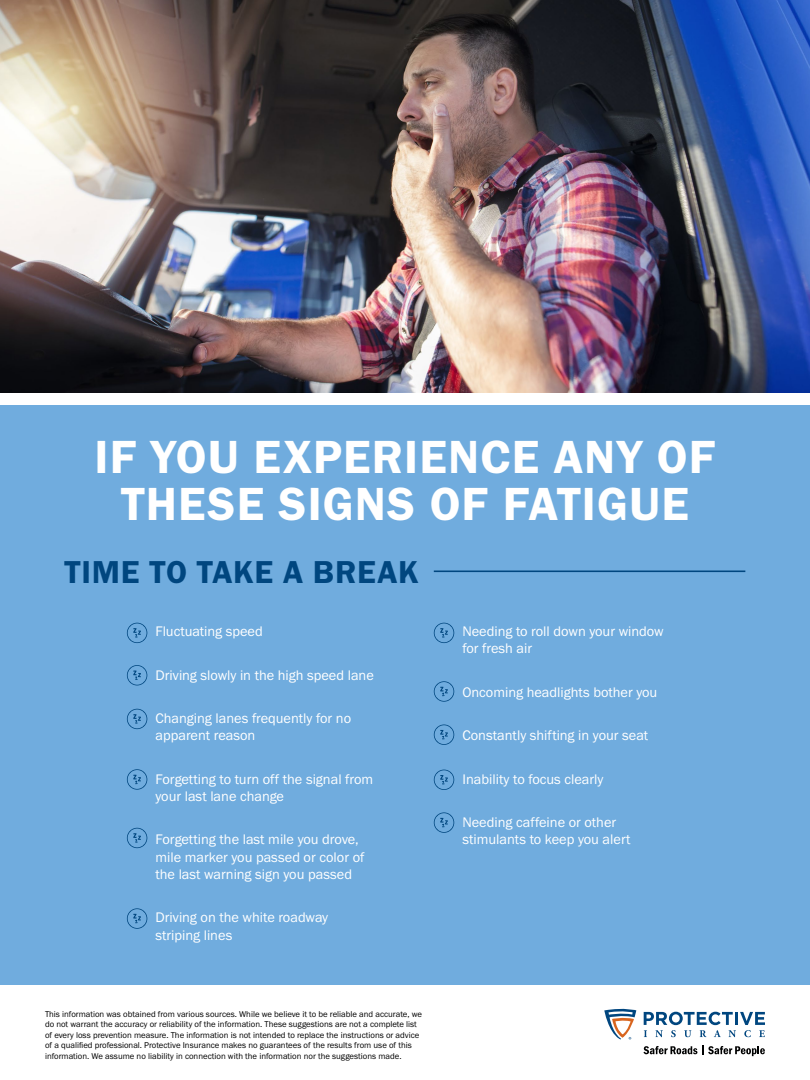
<style>
.page{position:relative;width:810px;height:1080px;background:#fff}
.page>*{position:absolute;margin:0;border:0;box-sizing:border-box;transform-origin:0 0}
.t1{font:48.12px/46.8px "Franklin Gothic URW Dem";letter-spacing:.025em;color:#fff;text-align:center}
.t2{font:32.81px "Franklin Gothic URW Dem";letter-spacing:.025em;color:#00467f}
.t3{font:14.38px/17.2px "Franklin Gothic URW Boo";color:#fff}
.t4{font:8.75px/10.5px "Franklin Gothic URW Boo";color:#000}
</style>
<div class="page">
<div style="left:0;top:405px;width:810px;height:580px;background:#70acde"></div>
<img style="left:0;top:0;width:810px;height:393px">
<svg style="left:644px;top:1045px;width:121px;height:11px"></svg>
<svg style="left:644px;top:1012px;width:121px;height:25px"></svg>
<svg style="left:604px;top:1008px;width:32px;height:32px"></svg>
<hr style="left:434px;top:571px;width:311px;height:1px;background:#00467f">
<svg style="left:127px;top:623px;width:20px;height:20px"></svg>
<svg style="left:127px;top:709px;width:20px;height:20px"></svg>
<svg style="left:127px;top:769px;width:20px;height:21px"></svg>
<svg style="left:127px;top:828px;width:20px;height:20px"></svg>
<svg style="left:127px;top:908px;width:20px;height:21px"></svg>
<svg style="left:434px;top:623px;width:20px;height:20px"></svg>
<svg style="left:434px;top:681px;width:20px;height:21px"></svg>
<svg style="left:434px;top:724px;width:20px;height:21px"></svg>
<svg style="left:434px;top:770px;width:20px;height:20px"></svg>
<svg style="left:434px;top:812px;width:20px;height:21px"></svg>
<svg style="left:127px;top:665px;width:20px;height:20px"></svg>
<h1 class="t1" style="left:95px;top:433px;width:622px">IF YOU EXPERIENCE ANY OF<br>THESE SIGNS OF FATIGUE</h1>
<h2 class="t2" style="left:65px;top:552px;width:356px">TIME TO TAKE A BREAK</h2>
<h3 class="t3" style="left:155px;top:622px;width:109px">Fluctuating speed</h3>
<h3 class="t3" style="left:155px;top:666px;width:220px">Driving slowly in the high speed lane</h3>
<h3 class="t3" style="left:155px;top:709px;width:197px">Changing lanes frequently for no apparent reason</h3>
<h3 class="t3" style="left:155px;top:770px;width:219px">Forgetting to turn off the signal from your last lane change</h3>
<h3 class="t3" style="left:155px;top:831px;width:210px">Forgetting the last mile you drove, mile marker you passed or color of the last warning sign you passed</h3>
<h3 class="t3" style="left:155px;top:909px;width:174px">Driving on the white roadway striping lines</h3>
<p class="t4" style="left:45px;top:1009px;width:378px">This information was obtained from various sources. While we believe it to be reliable and accurate, we do not warrant the accuracy or reliability of the information. These suggestions are not a complete list of every loss prevention measure. The information is not intended to replace the instructions or advice of a qualified professional. Protective Insurance makes no guarantees of the results from use of this information. We assume no liability in connection with the information nor the suggestions made.</p>
<h3 class="t3" style="left:462px;top:622px;width:203px">Needing to roll down your window for fresh air</h3>
<h3 class="t3" style="left:462px;top:683px;width:196px">Oncoming headlights bother you</h3>
<h3 class="t3" style="left:462px;top:727px;width:187px">Constantly shifting in your seat</h3>
<h3 class="t3" style="left:462px;top:770px;width:142px">Inability to focus clearly</h3>
<h3 class="t3" style="left:462px;top:814px;width:170px">Needing caffeine or other stimulants to keep you alert</h3>
</div>
